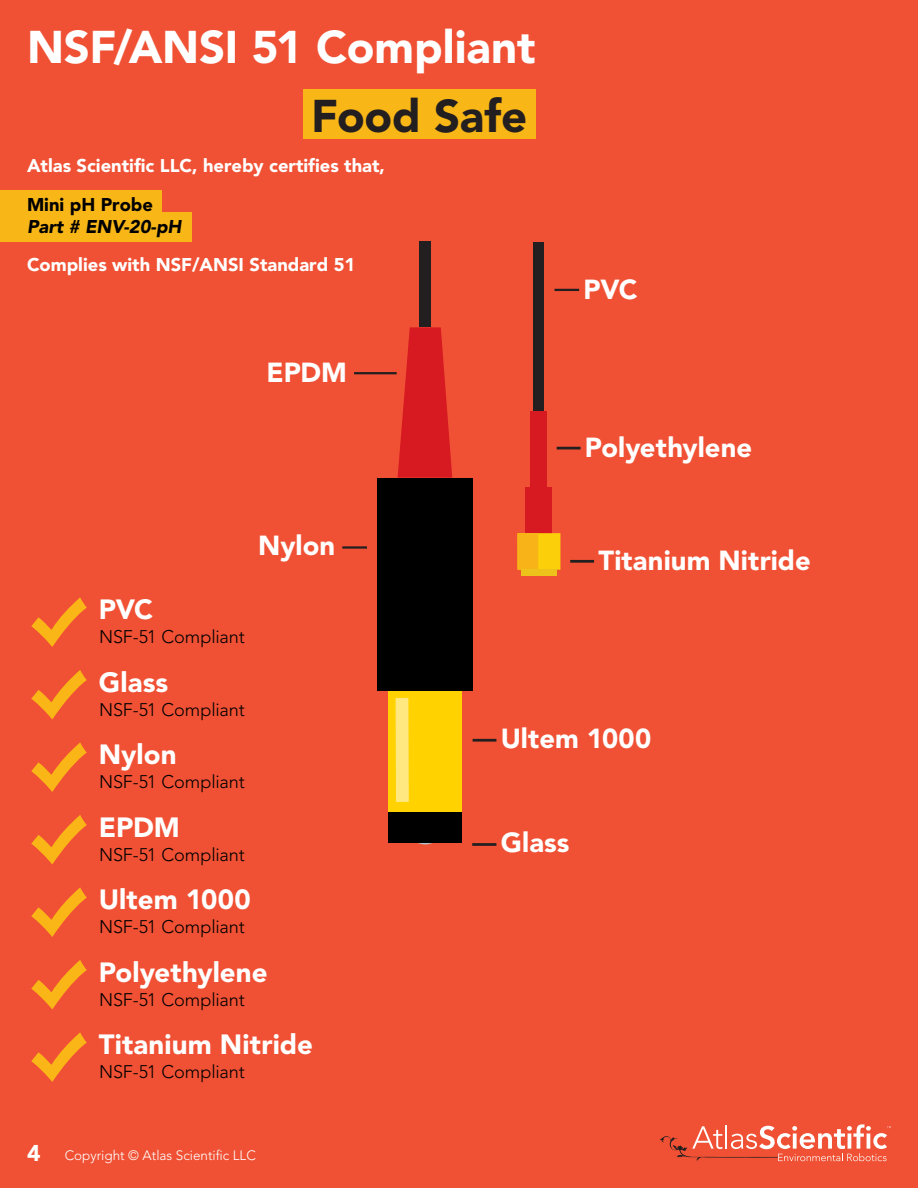
<style>
.page{position:relative;width:918px;height:1188px;background:#f05134}
.page>*{position:absolute;margin:0;border:0;box-sizing:border-box;transform-origin:0 0}
.t1{font:900 45.45px "Avenir";letter-spacing:-.005em;color:#fff}
.t2{font:900 45.45px "Avenir";letter-spacing:-.005em;color:#231f20}
.t3{font:900 27.6px "Avenir";letter-spacing:.005em;color:#fff}
.t4{font:900 27.3px "Avenir";letter-spacing:.005em;color:#fff}
.t5{font:900 18.3px/38.1px "Avenir";color:#fff}
.t6{font:italic 900 18.3px "Avenir";color:#000}
.t7{font:300 18.15px "Avenir";letter-spacing:-.005em;color:#000}
.t8{font:300 13.5px "Avenir";color:#fff}
.s1{color:#000}
.s2{font-weight:900;font-size:22.65px}
</style>
<div class="page">
<svg style="left:31px;top:960px;width:56px;height:49px"></svg>
<svg style="left:31px;top:887px;width:56px;height:50px"></svg>
<svg style="left:31px;top:670px;width:56px;height:50px"></svg>
<svg style="left:31px;top:742px;width:56px;height:50px"></svg>
<svg style="left:31px;top:597px;width:56px;height:50px"></svg>
<svg style="left:31px;top:815px;width:56px;height:50px"></svg>
<svg style="left:31px;top:1032px;width:56px;height:50px"></svg>
<div style="left:419px;top:242px;width:12px;height:85px;background:#231f20"></div>
<div style="left:533px;top:242px;width:11px;height:187px;background:#231f20"></div>
<hr style="left:554px;top:289px;width:25px;height:2px;background:#231f20">
<hr style="left:354px;top:372px;width:43px;height:2px;background:#231f20">
<hr style="left:342px;top:546px;width:25px;height:3px;background:#231f20">
<hr style="left:557px;top:447px;width:24px;height:2px;background:#231f20">
<hr style="left:570px;top:560px;width:24px;height:3px;background:#231f20">
<hr style="left:473px;top:739px;width:23px;height:3px;background:#231f20">
<hr style="left:472px;top:843px;width:24px;height:3px;background:#231f20">
<svg style="left:407px;top:842px;width:36px;height:2px"></svg>
<div style="left:388px;top:690px;width:74px;height:122px;background:#ffd200"></div>
<div style="left:377px;top:478px;width:96px;height:212px;background:#000"></div>
<svg style="left:398px;top:327px;width:54px;height:151px"></svg>
<div style="left:396px;top:698px;width:13px;height:104px;background:#ffe87f"></div>
<div style="left:388px;top:812px;width:74px;height:30px;background:#000"></div>
<div style="left:530px;top:412px;width:17px;height:82px;background:#d71921"></div>
<div style="left:525px;top:487px;width:27px;height:47px;background:#d71921"></div>
<div style="left:517px;top:533px;width:43px;height:37px;background:#fbd00a"></div>
<div style="left:517px;top:533px;width:21px;height:37px;background:#f8b318"></div>
<div style="left:521px;top:570px;width:36px;height:6px;background:#ecc21b"></div>
<div style="left:0;top:190px;width:162px;height:28px;background:#f8b617"></div>
<div style="left:0;top:213px;width:192px;height:29px;background:#f8b617"></div>
<div style="left:304px;top:89px;width:232px;height:50px;background:#f8b617"></div>
<svg style="left:660px;top:1124px;width:231px;height:37px"></svg>
<p class="t1" style="left:27px;top:20px;width:510px">NSF/ANSI 51 Compliant</p>
<p class="t2" style="left:311px;top:89px;width:218px">Food Safe</p>
<p class="t5" style="left:27px;top:147px;width:360px">Atlas Scientific LLC, hereby certifies that,<br><span class="s1">Mini pH Probe</span></p>
<p class="t6" style="left:27px;top:215px;width:156px">Part # ENV-20-pH</p>
<p class="t5" style="left:27px;top:245px;width:330px">Complies with NSF/ANSI Standard 51</p>
<p class="t4" style="left:267px;top:356px;width:82px">EPDM</p>
<p class="t4" style="left:258px;top:529px;width:79px">Nylon</p>
<p class="t3" style="left:99px;top:593px;width:56px">PVC</p>
<p class="t7" style="left:99px;top:627px;width:147px">NSF-51 Compliant</p>
<p class="t3" style="left:99px;top:666px;width:71px">Glass</p>
<p class="t7" style="left:99px;top:699px;width:147px">NSF-51 Compliant</p>
<p class="t3" style="left:99px;top:738px;width:79px">Nylon</p>
<p class="t7" style="left:99px;top:771px;width:147px">NSF-51 Compliant</p>
<p class="t3" style="left:99px;top:811px;width:83px">EPDM</p>
<p class="t7" style="left:99px;top:844px;width:147px">NSF-51 Compliant</p>
<p class="t3" style="left:99px;top:883px;width:153px">Ultem 1000</p>
<p class="t7" style="left:99px;top:916px;width:147px">NSF-51 Compliant</p>
<p class="t3" style="left:99px;top:956px;width:170px">Polyethylene</p>
<p class="t7" style="left:99px;top:989px;width:147px">NSF-51 Compliant</p>
<p class="t3" style="left:99px;top:1028px;width:216px">Titanium Nitride</p>
<p class="t7" style="left:99px;top:1061px;width:147px">NSF-51 Compliant</p>
<p class="t8" style="left:27px;top:1148px;width:230px"><span class="s2">4</span> Copyright © Atlas Scientific LLC</p>
<p class="t4" style="left:584px;top:273px;width:55px">PVC</p>
<p class="t4" style="left:585px;top:431px;width:169px">Polyethylene</p>
<p class="t4" style="left:599px;top:544px;width:214px">Titanium Nitride</p>
<p class="t4" style="left:501px;top:722px;width:152px">Ultem 1000</p>
<p class="t4" style="left:501px;top:826px;width:70px">Glass</p>
</div>
